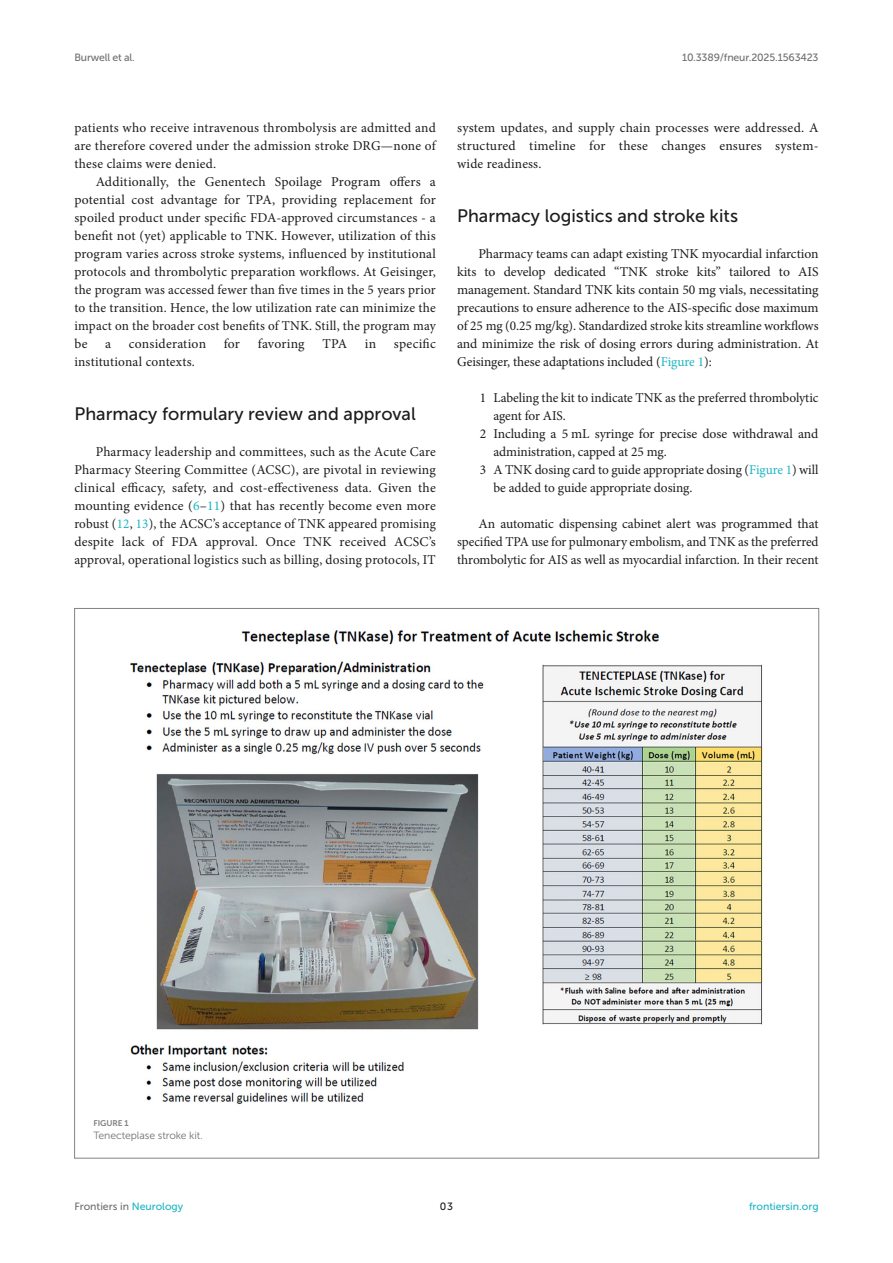
<style>
.page{position:relative;width:893px;height:1263px;background:#fff}
.page>*{position:absolute;margin:0;border:0;box-sizing:border-box;transform-origin:0 0}
.HEAD_2{font:18px "Museo Sans 500";color:#1b1c1b}
.TEXT{font:13.5px/18px "Minion Pro";letter-spacing:.01em;color:#1b1c1b;text-align:justify}
.NL_BLW{font:13.5px/18px "Minion Pro";letter-spacing:-.005em;color:#1b1c1b}
.NL_MID{font:13.5px/18px "Minion Pro";letter-spacing:-.005em;color:#1b1c1b}
.NL_ABV{font:13.5px/18px "Minion Pro";letter-spacing:-.005em;color:#1b1c1b}
.t1{font:10.5px "Museo Sans 500";letter-spacing:-.015em;color:#706f70}
.FIG_LEG{font:10.5px "Museo Sans 300";letter-spacing:-.01em;color:#706f70}
.t2{font:10.5px "Museo Sans 500";color:#1db5c3}
.t3{font:10.5px "Museo Sans 500";color:#1b1c1b}
.FIG_HD{font:8.25px "Museo Sans 700";letter-spacing:-.01em;color:#7e7f7f}
.s1{color:#1db5c3}
</style>
<div class="page">
<img style="left:129px;top:630px;width:634px;height:474px">
<p class="t1" style="left:74px;top:51px;width:62px">Burwell et al.</p>
<p class="t1" style="left:682px;top:51px;width:138px">10.3389/fneur.2025.1563423</p>
<p class="TEXT" style="left:74px;top:119px;width:363px">patients who receive intravenous thrombolysis are admitted and are therefore covered under the admission stroke DRG—none of these claims were denied.</p>
<p class="TEXT" style="left:74px;top:173px;width:363px;text-indent:21px">Additionally, the Genentech Spoilage Program offers a potential cost advantage for TPA, providing replacement for spoiled product under specific FDA-approved circumstances - a benefit not (yet) applicable to TNK. However, utilization of this program varies across stroke systems, influenced by institutional protocols and thrombolytic preparation workflows. At Geisinger, the program was accessed fewer than five times in the 5 years prior to the transition. Hence, the low utilization rate can minimize the impact on the broader cost benefits of TNK. Still, the program may be</p>
<p class="TEXT" style="left:105px;top:335px;width:7px">a</p>
<p class="TEXT" style="left:129px;top:335px;width:79px">consideration</p>
<p class="TEXT" style="left:224px;top:335px;width:18px">for</p>
<p class="TEXT" style="left:258px;top:335px;width:48px">favoring</p>
<p class="TEXT" style="left:322px;top:335px;width:26px">TPA</p>
<p class="TEXT" style="left:365px;top:335px;width:13px">in</p>
<p class="TEXT" style="left:394px;top:335px;width:43px">specific</p>
<p class="TEXT" style="left:74px;top:353px;width:122px">institutional contexts.</p>
<p class="HEAD_2" style="left:74px;top:404px;width:343px">Pharmacy formulary review and approval</p>
<p class="TEXT" style="left:74px;top:443px;width:363px;text-indent:21px">Pharmacy leadership and committees, such as the Acute Care Pharmacy Steering Committee (ACSC), are pivotal in reviewing clinical efficacy, safety, and cost-effectiveness data. Given the mounting evidence (<span class="s1">6</span>–<span class="s1">11</span>) that has recently become even more robust (<span class="s1">12</span>, <span class="s1">13</span>), the ACSC’s acceptance of TNK appeared promising despite lack of FDA approval. Once TNK received ACSC’s approval, operational logistics such as billing, dosing protocols, IT</p>
<p class="TEXT" style="left:457px;top:119px;width:363px">system updates, and supply chain processes were addressed. A structured timeline for these changes ensures system&shy;wide readiness.</p>
<p class="HEAD_2" style="left:457px;top:206px;width:282px">Pharmacy logistics and stroke kits</p>
<p class="TEXT" style="left:457px;top:245px;width:363px;text-indent:21px">Pharmacy teams can adapt existing TNK myocardial infarction kits to develop dedicated “TNK stroke kits” tailored to AIS management. Standard TNK kits contain 50 mg vials, necessitating precautions to ensure adherence to the AIS-specific dose maximum of 25 mg (0.25 mg/kg). Standardized stroke kits streamline workflows and minimize the risk of dosing errors during administration. At Geisinger, these adaptations included (<span class="s1">Figure 1</span>):</p>
<p class="NL_ABV" style="left:493px;top:389px;width:327px;text-indent:-14px">1 Labeling the kit to indicate TNK as the preferred thrombolytic agent for AIS.</p>
<p class="NL_MID" style="left:493px;top:425px;width:326px;text-indent:-13px">2 Including a 5 mL syringe for precise dose withdrawal and administration, capped at 25 mg.</p>
<p class="NL_BLW" style="left:493px;top:461px;width:327px;text-indent:-13px">3 A TNK dosing card to guide appropriate dosing (<span class="s1">Figure 1</span>) will be added to guide appropriate dosing.</p>
<p class="TEXT" style="left:457px;top:515px;width:363px;text-indent:21px">An automatic dispensing cabinet alert was programmed that specified TPA use for pulmonary embolism, and TNK as the preferred thrombolytic for AIS as well as myocardial infarction. In their recent</p>
<p class="FIG_HD" style="left:94px;top:1118px;width:37px">FIGURE 1</p>
<p class="FIG_LEG" style="left:94px;top:1130px;width:111px">Tenecteplase stroke kit.</p>
<p class="t1" style="left:74px;top:1200px;width:110px">Frontiers in <span class="s1">Neurology</span></p>
<p class="t3" style="left:440px;top:1200px;width:15px">03</p>
<p class="t2" style="left:749px;top:1200px;width:71px">frontiersin.org</p>
</div>
